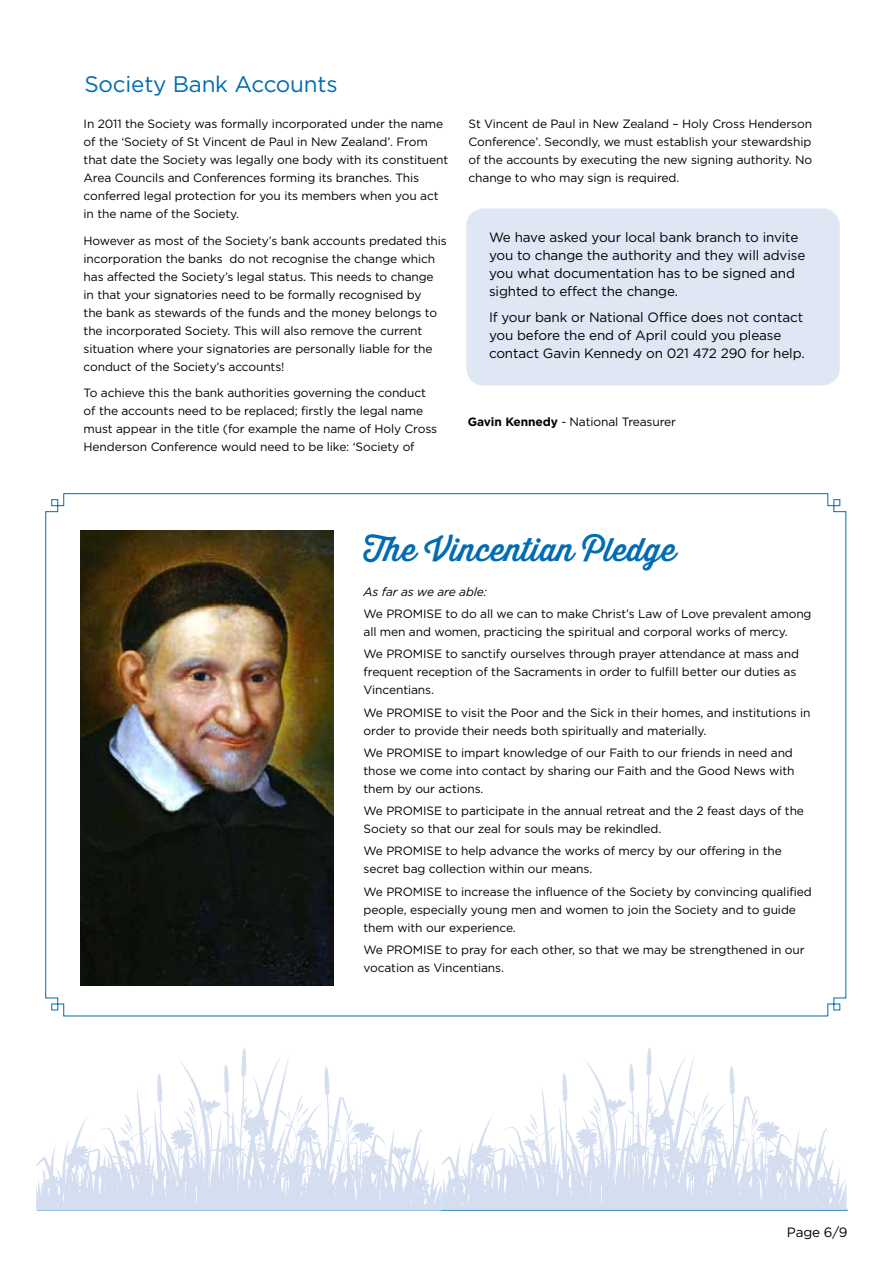
<style>
.page{position:relative;width:893px;height:1263px;background:#fff}
.page>*{position:absolute;margin:0;border:0;box-sizing:border-box;transform-origin:0 0}
.t1{font:500 31.8px "Thirsty Script";color:#006cb3}
.t2{font:22.5px "Gotham";letter-spacing:-.01em;color:#006cb3}
.t3{font:13.5px/18px "Gotham";letter-spacing:-.01em;color:#000}
.t4{font:12px/18px "Gotham";letter-spacing:-.01em;color:#000}
.t5{font:italic 12px "Gotham";letter-spacing:-.01em;color:#000}
.s1{font-weight:700}
</style>
<div class="page">
<hr style="left:37px;top:1210px;width:811px;height:1px;background:#006cb3">
<svg style="left:441px;top:1047px;width:405px;height:163px"></svg>
<svg style="left:36px;top:1048px;width:405px;height:162px"></svg>
<svg style="left:45px;top:493px;width:802px;height:524px"></svg>
<img style="left:81px;top:530px;width:252px;height:455px">
<div style="left:466px;top:208px;width:374px;height:178px;background:#dfe6f4;border-radius:18px"></div>
<h2 class="t2" style="left:84px;top:69px;width:255px">Society Bank Accounts</h2>
<p class="t4" style="left:84px;top:115px;width:366px">In 2011 the Society was formally incorporated under the name of the ‘Society of St Vincent de Paul in New Zealand’. From that date the Society was legally one body with its constituent Area Councils and Conferences forming its branches. This conferred legal protection for you its members when you act in the name of the Society.</p>
<p class="t4" style="left:84px;top:231px;width:365px">However as most of the Society’s bank accounts predated this incorporation the banks do not recognise the change which has affected the Society’s legal status. This needs to change in that your signatories need to be formally recognised by<br>the bank as stewards of the funds and the money belongs to the incorporated Society. This will also remove the current situation where your signatories are personally liable for the conduct of the Society’s accounts!</p>
<p class="t4" style="left:84px;top:384px;width:355px">To achieve this the bank authorities governing the conduct of the accounts need to be replaced; firstly the legal name must appear in the title (for example the name of Holy Cross Henderson Conference would need to be like: ‘Society of</p>
<p class="t4" style="left:468px;top:115px;width:345px;text-align:justify">St Vincent de Paul in New Zealand – Holy Cross Henderson Conference’. Secondly, we must establish your stewardship of the accounts by executing the new signing authority. No change to who may sign is required.</p>
<p class="t3" style="left:489px;top:228px;width:318px">We have asked your local bank branch to invite you to change the authority and they will advise you what documentation has to be signed and sighted to effect the change.</p>
<p class="t3" style="left:489px;top:308px;width:317px">If your bank or National Office does not contact you before the end of April could you please contact Gavin Kennedy on 021 472 290 for help.</p>
<p class="t4" style="left:468px;top:413px;width:210px"><span class="s1">Gavin Kennedy</span> - National Treasurer</p>
<h1 class="t1" style="left:364px;top:526px;width:314px">The Vincentian Pledge</h1>
<p class="t5" style="left:364px;top:584px;width:125px">As far as we are able:</p>
<p class="t4" style="left:364px;top:604px;width:449px">We PROMISE to do all we can to make Christ’s Law of Love prevalent among all men and women, practicing the spiritual and corporal works of mercy.</p>
<p class="t4" style="left:364px;top:645px;width:437px">We PROMISE to sanctify ourselves through prayer attendance at mass and frequent reception of the Sacraments in order to fulfill better our duties as<br>Vincentians.</p>
<p class="t4" style="left:364px;top:703px;width:448px">We PROMISE to visit the Poor and the Sick in their homes, and institutions in order to provide their needs both spiritually and materially.</p>
<p class="t4" style="left:364px;top:743px;width:432px">We PROMISE to impart knowledge of our Faith to our friends in need and those we come into contact by sharing our Faith and the Good News with them by our actions.</p>
<p class="t4" style="left:364px;top:801px;width:442px">We PROMISE to participate in the annual retreat and the 2 feast days of the<br>Society so that our zeal for souls may be rekindled.</p>
<p class="t4" style="left:364px;top:842px;width:420px">We PROMISE to help advance the works of mercy by our offering in the secret bag collection within our means.</p>
<p class="t4" style="left:364px;top:882px;width:450px">We PROMISE to increase the influence of the Society by convincing qualified people, especially young men and women to join the Society and to guide them with our experience.</p>
<p class="t4" style="left:364px;top:940px;width:443px">We PROMISE to pray for each other, so that we may be strengthened in our vocation as Vincentians.</p>
<p class="t3" style="left:787px;top:1222px;width:62px">Page 6/9</p>
</div>
